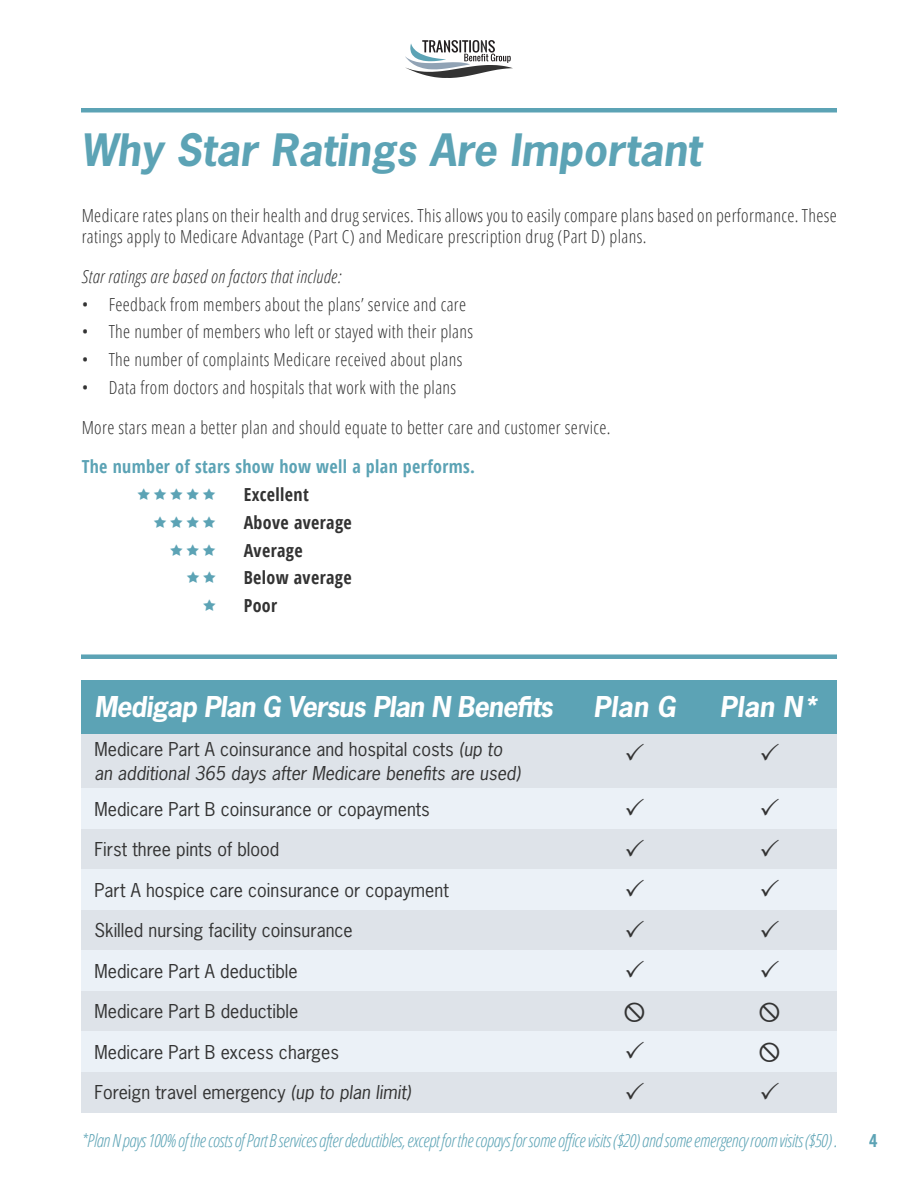
<style>
.page{position:relative;width:918px;height:1188px;background:#fff}
.page>*{position:absolute;margin:0;border:0;box-sizing:border-box;transform-origin:0 0}
.t1{font:italic 700 42px "News Gothic Std";color:#5ca3b5}
.t2{font:italic 700 27px "News Gothic Std";letter-spacing:-.03em;color:#fff}
.t3{font:300 condensed 18px/21px "Open Sans";letter-spacing:.02em;color:#333}
.t4{font:18px "News Gothic Std";color:#333}
.t5{font:italic 300 condensed 18px "Open Sans";letter-spacing:-.02em;color:#5ca3b5}
.t6{font:italic 18px "News Gothic Std";color:#333}
.t7{font:700 condensed 18px "Open Sans";letter-spacing:.02em;color:#333}
.t8{font:700 condensed 18px "Open Sans";letter-spacing:.02em;color:#5ca3b5}
.t9{font:italic 300 condensed 18px "Open Sans";letter-spacing:.02em;color:#333}
.s1{font-style:italic}
</style>
<div class="page">
<hr style="left:81px;top:108px;width:756px;height:4px;background:#5ca3b5">
<div style="left:81px;top:654px;width:756px;height:5px;background:#5ca3b5"></div>
<svg style="left:405px;top:40px;width:108px;height:38px"></svg>
<div style="left:81px;top:680px;width:756px;height:54px;background:#5ca3b5"></div>
<div style="left:81px;top:734px;width:756px;height:55px;background:#dee3e9"></div>
<div style="left:81px;top:910px;width:756px;height:41px;background:#dee3e9"></div>
<div style="left:81px;top:829px;width:756px;height:41px;background:#dee3e9"></div>
<div style="left:81px;top:991px;width:756px;height:41px;background:#dee3e9"></div>
<div style="left:81px;top:1072px;width:756px;height:41px;background:#dee3e9"></div>
<div style="left:81px;top:789px;width:756px;height:40px;background:#ebf1f7"></div>
<div style="left:81px;top:951px;width:756px;height:40px;background:#ebf1f7"></div>
<div style="left:81px;top:870px;width:756px;height:40px;background:#ebf1f7"></div>
<div style="left:81px;top:1032px;width:756px;height:40px;background:#ebf1f7"></div>
<p class="t1" style="left:81px;top:122px;width:621px">Why Star Ratings Are Important</p>
<p class="t3" style="left:82px;top:205px;width:757px">Medicare rates plans on their health and drug services. This allows you to easily compare plans based on performance. These ratings apply to Medicare Advantage (Part C) and Medicare prescription drug (Part D) plans.</p>
<p class="t9" style="left:82px;top:264px;width:261px">Star ratings are based on factors that include:</p>
<p class="t3" style="left:82px;top:293px;width:386px">• Feedback from members about the plans’ service and care</p>
<p class="t3" style="left:82px;top:321px;width:393px">• The number of members who left or stayed with their plans</p>
<p class="t3" style="left:82px;top:349px;width:382px">• The number of complaints Medicare received about plans</p>
<p class="t3" style="left:82px;top:376px;width:376px">• Data from doctors and hospitals that work with the plans</p>
<p class="t3" style="left:82px;top:416px;width:530px">More stars mean a better plan and should equate to better care and customer service.</p>
<p class="t8" style="left:82px;top:454px;width:395px">The number of stars show how well a plan performs.</p>
<p class="t7" style="left:244px;top:482px;width:67px">Excellent</p>
<p class="t7" style="left:244px;top:510px;width:110px">Above average</p>
<p class="t7" style="left:244px;top:538px;width:61px">Average</p>
<p class="t7" style="left:244px;top:565px;width:110px">Below average</p>
<p class="t7" style="left:244px;top:593px;width:35px">Poor</p>
<p class="t2" style="left:94px;top:689px;width:460px">Medigap Plan G Versus Plan N Benefits</p>
<p class="t2" style="left:594px;top:689px;width:83px">Plan G</p>
<p class="t2" style="left:720px;top:689px;width:101px">Plan N*</p>
<p class="t4" style="left:94px;top:738px;width:409px">Medicare Part A coinsurance and hospital costs <span class="s1">(up to</span></p>
<p class="t6" style="left:94px;top:762px;width:427px">an additional 365 days after Medicare benefits are used)</p>
<p class="t4" style="left:94px;top:797px;width:337px">Medicare Part B coinsurance or copayments</p>
<p class="t4" style="left:94px;top:838px;width:186px">First three pints of blood</p>
<p class="t4" style="left:94px;top:878px;width:356px">Part A hospice care coinsurance or copayment</p>
<p class="t4" style="left:94px;top:919px;width:260px">Skilled nursing facility coinsurance</p>
<p class="t4" style="left:94px;top:959px;width:205px">Medicare Part A deductible</p>
<p class="t4" style="left:94px;top:1000px;width:205px">Medicare Part B deductible</p>
<p class="t4" style="left:94px;top:1040px;width:246px">Medicare Part B excess charges</p>
<p class="t4" style="left:94px;top:1081px;width:318px">Foreign travel emergency <span class="s1">(up to plan limit)</span></p>
<p class="t5" style="left:82px;top:1128px;width:757px">*Plan N pays 100% of the costs of Part B services after deductibles, except for the copays for some office visits ($20) and some emergency room visits ($50) .</p>
<p class="t8" style="left:869px;top:1128px;width:10px">4</p>
</div>
